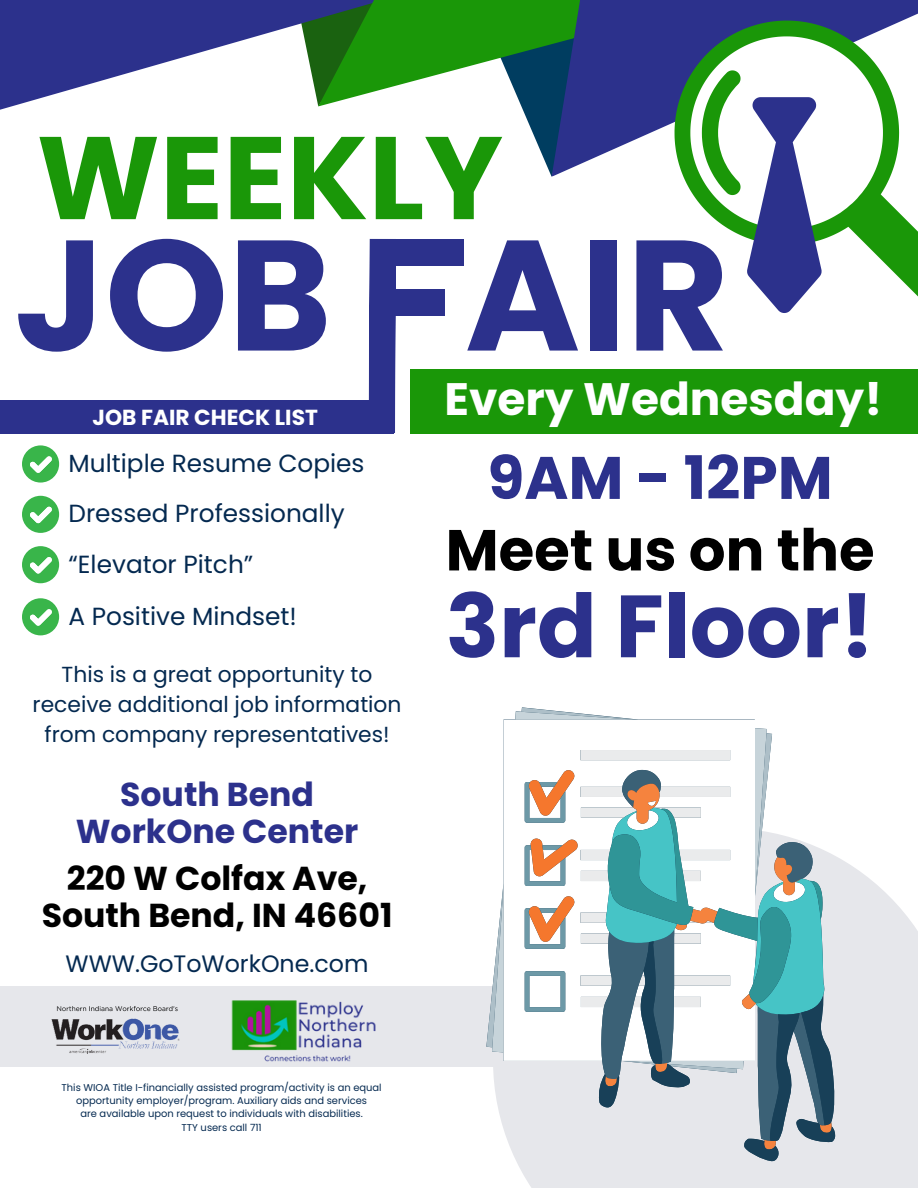
<style>
.page{position:relative;width:918px;height:1188px;background:#fff}
.page>*{position:absolute;margin:0;border:0;box-sizing:border-box;transform-origin:0 0}
.t1{font:700 156.9px "Poppins";color:#2c318c}
.t2{font:700 117.3px "Poppins";color:#1a9708}
.t3{font:700 88.2px "Poppins";color:#2c318c}
.t4{font:700 59.85px "Poppins";color:#2c318c}
.t5{font:700 57.75px "Poppins";color:#000}
.t6{font:700 45.45px "Poppins";color:#fff}
.t7{font:700 33.15px/37.5px "Poppins";color:#000;text-align:center}
.t8{font:700 33.15px "Poppins";color:#2c318c}
.t9{font:24.75px "Poppins";color:#042950}
.t10{font:23.7px "Poppins";color:#042950}
.t11{font:21.75px/29.8px "Poppins";color:#042950;text-align:center}
.t12{font:700 21.75px "Poppins";color:#fff}
.t13{font:9.9px/13.2px "Poppins";color:#042950;text-align:center}
</style>
<div class="page">
<svg style="left:0;top:0;width:320px;height:110px;fill:#2c318c"></svg>
<svg style="left:279px;top:0;width:222px;height:106px;fill:#1a9708"></svg>
<svg style="left:501px;top:0;width:417px;height:177px;fill:#2c318c"></svg>
<div style="left:0;top:400px;width:394px;height:33px;background:#2c318c"></div>
<div style="left:410px;top:369px;width:508px;height:64px;background:#1a9708"></div>
<svg style="left:368px;top:239px;width:28px;height:194px"></svg>
<div style="left:376px;top:239px;width:88px;height:27px;background:#2c318c"></div>
<div style="left:376px;top:289px;width:69px;height:27px;background:#2c318c"></div>
<svg style="left:22px;top:445px;width:37px;height:38px"></svg>
<svg style="left:22px;top:496px;width:37px;height:37px"></svg>
<svg style="left:22px;top:546px;width:37px;height:37px"></svg>
<svg style="left:22px;top:598px;width:37px;height:37px"></svg>
<div style="left:0;top:986px;width:918px;height:81px;background:#e6e7eb"></div>
<img style="left:51px;top:1006px;width:129px;height:48px">
<img style="left:231px;top:1000px;width:145px;height:61px">
<svg style="left:516px;top:856px;width:402px;height:332px;fill:#e6e7eb"></svg>
<svg style="left:493px;top:707px;width:342px;height:454px;fill:#e6e7eb"></svg>
<svg style="left:486px;top:708px;width:286px;height:365px"></svg>
<svg style="left:492px;top:711px;width:275px;height:358px"></svg>
<svg style="left:504px;top:720px;width:301px;height:341px"></svg>
<svg style="left:525px;top:750px;width:298px;height:262px"></svg>
<svg style="left:599px;top:941px;width:236px;height:220px;background:#a1b7c0"></svg>
<svg style="left:675px;top:21px;width:243px;height:276px"></svg>
<svg style="left:683px;top:29px;width:207px;height:284px"></svg>
<h1 class="t2" style="left:37px;top:96px;width:468px">WEEKLY</h1>
<h1 class="t1" style="left:14px;top:186px;width:716px">JOB AIR</h1>
<p class="t12" style="left:93px;top:402px;width:227px">JOB FAIR CHECK LIST</p>
<p class="t9" style="left:69px;top:446px;width:298px">Multiple Resume Copies</p>
<p class="t9" style="left:69px;top:496px;width:278px">Dressed Professionally</p>
<p class="t9" style="left:69px;top:547px;width:186px">“Elevator Pitch”</p>
<p class="t9" style="left:69px;top:599px;width:230px">A Positive Mindset!</p>
<p class="t11" style="left:33px;top:660px;width:370px">This is a great opportunity to receive additional job information from company representatives!</p>
<p class="t8" style="left:120px;top:771px;width:195px">South Bend</p>
<p class="t8" style="left:76px;top:809px;width:284px">WorkOne Center</p>
<p class="t7" style="left:42px;top:859px;width:352px">220 W Colfax Ave,<br>South Bend, IN 46601</p>
<p class="t10" style="left:66px;top:947px;width:304px">WWW.GoToWorkOne.com</p>
<p class="t13" style="left:62px;top:1081px;width:322px">This WIOA Title I-financially assisted program/activity is an equal opportunity employer/program. Auxiliary aids and services</p>
<p class="t13" style="left:80px;top:1107px;width:284px">are available upon request to individuals with disabilities.</p>
<p class="t13" style="left:182px;top:1121px;width:82px">TTY users call 711</p>
<p class="t6" style="left:445px;top:367px;width:439px">Every Wednesday!</p>
<p class="t4" style="left:487px;top:436px;width:347px">9AM - 12PM</p>
<p class="t5" style="left:446px;top:510px;width:430px">Meet us on the</p>
<p class="t3" style="left:446px;top:565px;width:430px">3rd Floor!</p>
</div>
